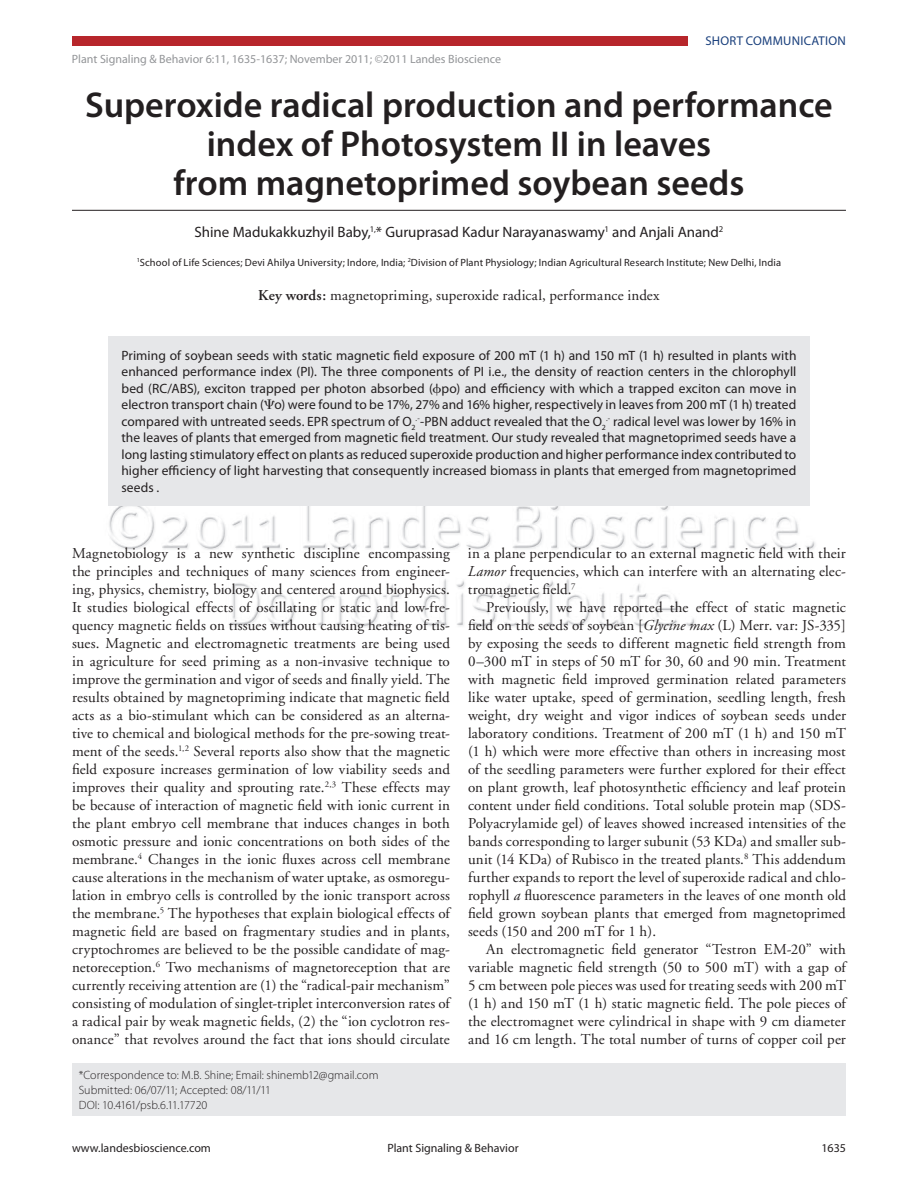
<style>
.page{position:relative;width:918px;height:1188px;background:#fff}
.page>*{position:absolute;margin:0;border:0;box-sizing:border-box;transform-origin:0 0}
.t1{font:600 36px/39px "Myriad Pro";color:#231f20;text-align:center}
.t2{font:15px/18px "Adobe Garamond";letter-spacing:.01em;color:#231f20;text-align:justify}
.t3{font:15px "Myriad Pro";color:#231f20}
.t4{font:13.5px/16.5px "Myriad Pro";letter-spacing:.005em;color:#231f20;text-align:justify}
.t5{font:12.75px "Myriad Pro";letter-spacing:.02em;color:#193f7c}
.t6{font:300 12px/15px "Myriad Pro";color:#231f20}
.t7{font:12px "Myriad Pro";color:#939598}
.t8{font:12px "Myriad Pro";color:#231f20}
.t9{font:10.5px "Myriad Pro";letter-spacing:.01em;color:#231f20}
.s1{font-weight:600}
.s2{font-family:"Universal Std Greekw Math Pi"}
.s3{font-style:italic}
</style>
<div class="page">
<img style="left:72px;top:209px;width:774px;height:419px">
<div style="left:72px;top:36px;width:616px;height:10px;background:#b7262b"></div>
<div style="left:72px;top:1063px;width:774px;height:53px;background:#e6e7e9"></div>
<div style="left:108px;top:336px;width:702px;height:169px;background:#e6e7e9"></div>
<hr style="left:72px;top:210px;width:774px;height:1px;background:#231f20">
<p class="t7" style="left:72px;top:52px;width:431px">Plant Signaling &amp; Behavior 6:11, 1635-1637; November 2011; ©2011 Landes Bioscience</p>
<p class="t5" style="left:705px;top:33px;width:140px">Short Communication</p>
<h1 class="t1" style="left:85px;top:85px;width:749px">Superoxide radical production and performance index of Photosystem II in leaves<br>from magnetoprimed soybean seeds</h1>
<p class="t3" style="left:195px;top:223px;width:530px">Shine Madukakkuzhyil Baby,<sup>1,</sup>* Guruprasad Kadur Narayanaswamy<sup>1</sup> and Anjali Anand<sup>2</sup></p>
<p class="t9" style="left:137px;top:256px;width:646px"><sup>1</sup>School of Life Sciences; Devi Ahilya University; Indore, India; <sup>2</sup>Division of Plant Physiology; Indian Agricultural Research Institute; New Delhi, India</p>
<p class="t2" style="left:258px;top:287px;width:403px"><span class="s1">Key words:</span> magnetopriming, superoxide radical, performance index</p>
<p class="t4" style="left:121px;top:347px;width:677px">Priming of soybean seeds with static magnetic field exposure of 200 mT (1 h) and 150 mT (1 h) resulted in plants with enhanced performance index (PI). The three components of PI i.e., the density of reaction centers in the chlorophyll bed (RC/ABS), exciton trapped per photon absorbed (<span class="s2">ϕ</span>po) and efficiency with which a trapped exciton can move in electron transport chain (<span class="s2">Ψ</span>o) were found to be 17%, 27% and 16% higher, respectively in leaves from 200 mT (1 h) treated compared with untreated seeds. EPR spectrum of O<sub>2</sub><sup>.-</sup>-PBN adduct revealed that the O<sub>2</sub><sup>.-</sup> radical level was lower by 16% in the leaves of plants that emerged from magnetic field treatment. Our study revealed that magnetoprimed seeds have a long lasting stimulatory effect on plants as reduced superoxide production and higher performance index contributed to higher efficiency of light harvesting that consequently increased biomass in plants that emerged from magnetoprimed seeds .</p>
<p class="t2" style="left:72px;top:545px;width:379px">Magnetobiology is a new synthetic discipline encompassing the principles and techniques of many sciences from engineer&shy;ing, physics, chemistry, biology and centered around biophysics.<br>It studies biological effects of oscillating or static and low-fre&shy;quency magnetic fields on tissues without causing heating of tis&shy;sues. Magnetic and electromagnetic treatments are being used in agriculture for seed priming as a non-invasive technique to improve the germination and vigor of seeds and finally yield. The results obtained by magnetopriming indicate that magnetic field acts as a bio-stimulant which can be considered as an alterna&shy;tive to chemical and biological methods for the pre-sowing treat&shy;ment of the seeds.<sup>1,2</sup> Several reports also show that the magnetic field exposure increases germination of low viability seeds and improves their quality and sprouting rate.<sup>2,3</sup> These effects may be because of interaction of magnetic field with ionic current in the plant embryo cell membrane that induces changes in both osmotic pressure and ionic concentrations on both sides of the membrane.<sup>4</sup> Changes in the ionic fluxes across cell membrane cause alterations in the mechanism of water uptake, as osmoregu&shy;lation in embryo cells is controlled by the ionic transport across the membrane.<sup>5</sup> The hypotheses that explain biological effects of magnetic field are based on fragmentary studies and in plants, cryptochromes are believed to be the possible candidate of mag&shy;netoreception.<sup>6</sup> Two mechanisms of magnetoreception that are currently receiving attention are (1) the “radical-pair mechanism” consisting of modulation of singlet-triplet interconversion rates of a radical pair by weak magnetic fields, (2) the “ion cyclotron res&shy;onance” that revolves around the fact that ions should circulate</p>
<p class="t6" style="left:79px;top:1068px;width:301px">*Correspondence to: M.B. Shine; Email: shinemb12@gmail.com<br>Submitted: 06/07/11; Accepted: 08/11/11<br>DOI: 10.4161/psb.6.11.17720</p>
<p class="t2" style="left:468px;top:545px;width:379px">in a plane perpendicular to an external magnetic field with their <span class="s3">Lamor</span> frequencies, which can interfere with an alternating elec&shy;tromagnetic field.<sup>7</sup></p>
<p class="t2" style="left:468px;top:599px;width:380px;text-indent:18px">Previously, we have reported the effect of static magnetic field on the seeds of soybean [<span class="s3">Glycine max</span> (L) Merr. var: JS-335] by exposing the seeds to different magnetic field strength from 0–300 mT in steps of 50 mT for 30, 60 and 90 min. Treatment with magnetic field improved germination related parameters like water uptake, speed of germination, seedling length, fresh weight, dry weight and vigor indices of soybean seeds under laboratory conditions. Treatment of 200 mT (1 h) and 150 mT (1 h) which were more effective than others in increasing most of the seedling parameters were further explored for their effect on plant growth, leaf photosynthetic efficiency and leaf protein content under field conditions. Total soluble protein map (SDS-Polyacrylamide gel) of leaves showed increased intensities of the bands corresponding to larger subunit (53 KDa) and smaller sub&shy;unit (14 KDa) of Rubisco in the treated plants.<sup>8</sup> This addendum further expands to report the level of superoxide radical and chlo&shy;rophyll <span class="s3">a</span> fluorescence parameters in the leaves of one month old field grown soybean plants that emerged from magnetoprimed seeds (150 and 200 mT for 1 h).</p>
<p class="t2" style="left:468px;top:941px;width:379px;text-indent:18px">An electromagnetic field generator “Testron EM-20” with variable magnetic field strength (50 to 500 mT) with a gap of 5 cm between pole pieces was used for treating seeds with 200 mT (1 h) and 150 mT (1 h) static magnetic field. The pole pieces of the electromagnet were cylindrical in shape with 9 cm diameter and 16 cm length. The total number of turns of copper coil per</p>
<p class="t8" style="left:72px;top:1141px;width:140px">www.landesbioscience.com</p>
<p class="t8" style="left:387px;top:1141px;width:133px">Plant Signaling &amp; Behavior</p>
<p class="t8" style="left:821px;top:1141px;width:26px">1635</p>
</div>
